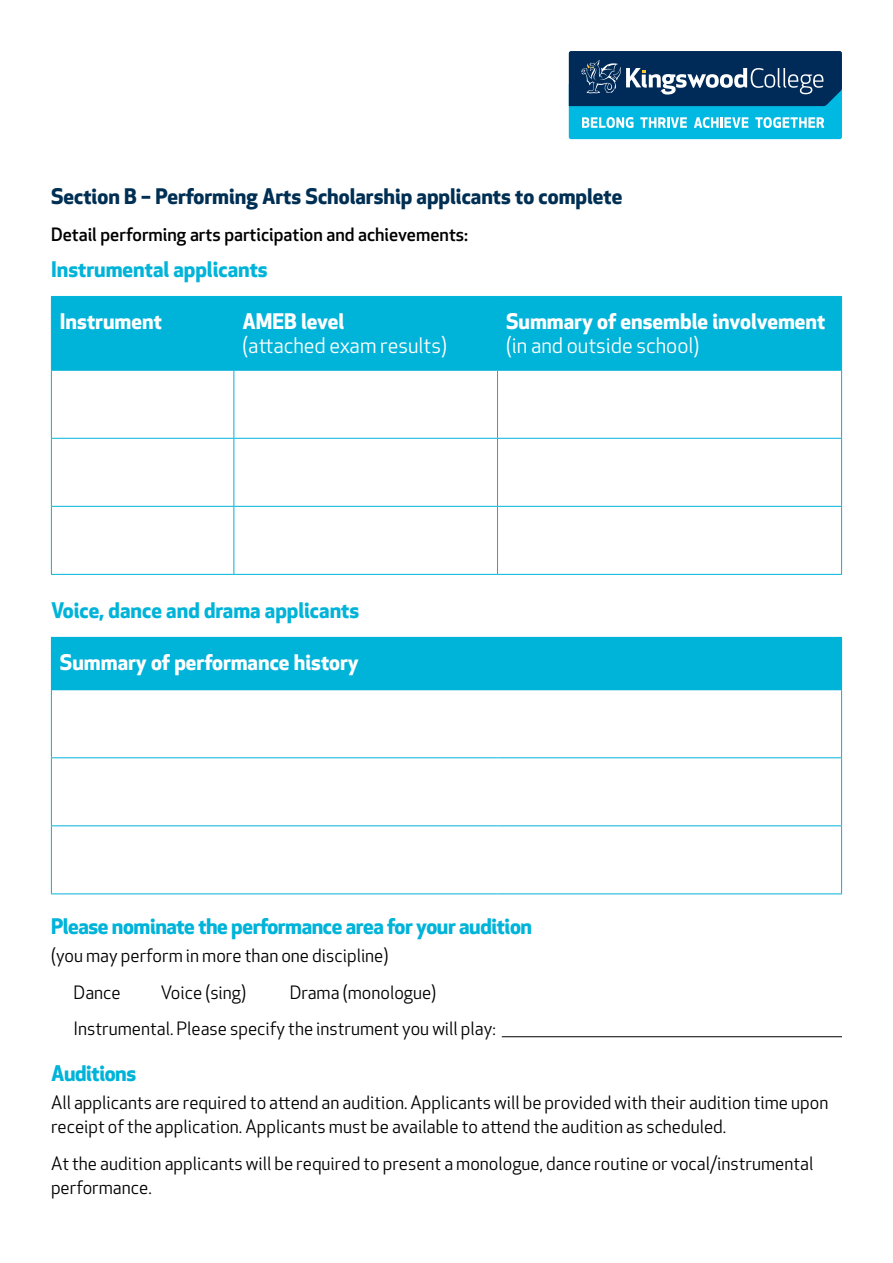
<style>
.page{position:relative;width:893px;height:1263px;background:#fff}
.page>*{position:absolute;margin:0;border:0;box-sizing:border-box;transform-origin:0 0}
.t1{font:700 21px "Apex New";color:#fff}
.t2{font:700 21px "Apex New";letter-spacing:-.02em;color:#00b3d9}
.t3{font:700 21px "Apex New";color:#002f54}
.t4{font:700 21px "Apex New";color:#00b3d9}
.t5{font:21px "Apex New";color:#fff}
.t6{font:18px/36.8px "Apex New";color:#000}
.t7{font:500 18px "Apex New";color:#000}
</style>
<div class="page">
<svg style="left:569px;top:51px;width:273px;height:88px;background:#20749a"></svg>
<hr style="left:502px;top:1036px;width:340px;height:1px;background:#000">
<div style="left:52px;top:297px;width:789px;height:73px;background:#00b3d9"></div>
<hr style="left:51px;top:296px;width:183px;height:1px;background:#00b3d9">
<hr style="left:51px;top:297px;width:1px;height:73px;background:#00b3d9">
<hr style="left:234px;top:296px;width:263px;height:1px;background:#00b3d9">
<hr style="left:233px;top:297px;width:1px;height:73px;background:#00b3d9">
<hr style="left:497px;top:296px;width:345px;height:1px;background:#00b3d9">
<hr style="left:497px;top:297px;width:1px;height:73px;background:#00b3d9">
<hr style="left:841px;top:297px;width:1px;height:73px;background:#00b3d9">
<hr style="left:51px;top:370px;width:183px;height:1px;background:#00b3d9">
<hr style="left:51px;top:371px;width:1px;height:67px;background:#00b3d9">
<hr style="left:234px;top:370px;width:263px;height:1px;background:#00b3d9">
<hr style="left:233px;top:371px;width:1px;height:67px;background:#00b3d9">
<hr style="left:497px;top:370px;width:345px;height:1px;background:#00b3d9">
<hr style="left:497px;top:371px;width:1px;height:67px;background:#00b3d9">
<hr style="left:841px;top:371px;width:1px;height:67px;background:#00b3d9">
<hr style="left:51px;top:438px;width:183px;height:1px;background:#00b3d9">
<hr style="left:51px;top:439px;width:1px;height:67px;background:#00b3d9">
<hr style="left:234px;top:438px;width:263px;height:1px;background:#00b3d9">
<hr style="left:233px;top:439px;width:1px;height:67px;background:#00b3d9">
<hr style="left:497px;top:438px;width:345px;height:1px;background:#00b3d9">
<hr style="left:497px;top:439px;width:1px;height:67px;background:#00b3d9">
<hr style="left:841px;top:439px;width:1px;height:67px;background:#00b3d9">
<hr style="left:51px;top:506px;width:183px;height:1px;background:#00b3d9">
<hr style="left:51px;top:507px;width:1px;height:67px;background:#00b3d9">
<hr style="left:234px;top:506px;width:263px;height:1px;background:#00b3d9">
<hr style="left:233px;top:507px;width:1px;height:67px;background:#00b3d9">
<hr style="left:497px;top:506px;width:345px;height:1px;background:#00b3d9">
<hr style="left:497px;top:507px;width:1px;height:67px;background:#00b3d9">
<hr style="left:841px;top:507px;width:1px;height:67px;background:#00b3d9">
<hr style="left:51px;top:574px;width:183px;height:1px;background:#00b3d9">
<hr style="left:234px;top:574px;width:263px;height:1px;background:#00b3d9">
<hr style="left:497px;top:574px;width:345px;height:1px;background:#00b3d9">
<div style="left:51px;top:637px;width:791px;height:53px;background:#00b3d9"></div>
<hr style="left:51px;top:690px;width:1px;height:67px;background:#00b3d9">
<hr style="left:841px;top:690px;width:1px;height:67px;background:#00b3d9">
<hr style="left:51px;top:757px;width:183px;height:1px;background:#00b3d9">
<hr style="left:51px;top:758px;width:1px;height:67px;background:#00b3d9">
<hr style="left:234px;top:757px;width:263px;height:1px;background:#00b3d9">
<hr style="left:497px;top:757px;width:345px;height:1px;background:#00b3d9">
<hr style="left:841px;top:758px;width:1px;height:67px;background:#00b3d9">
<hr style="left:51px;top:825px;width:183px;height:1px;background:#00b3d9">
<hr style="left:51px;top:826px;width:1px;height:67px;background:#00b3d9">
<hr style="left:234px;top:825px;width:263px;height:1px;background:#00b3d9">
<hr style="left:497px;top:825px;width:345px;height:1px;background:#00b3d9">
<hr style="left:841px;top:826px;width:1px;height:67px;background:#00b3d9">
<hr style="left:51px;top:893px;width:183px;height:1px;background:#00b3d9">
<hr style="left:234px;top:893px;width:263px;height:1px;background:#00b3d9">
<hr style="left:497px;top:893px;width:345px;height:1px;background:#00b3d9">
<p class="t3" style="left:51px;top:181px;width:573px">Section B – Performing Arts Scholarship applicants to complete</p>
<p class="t7" style="left:51px;top:222px;width:419px">Detail performing arts participation and achievements:</p>
<p class="t4" style="left:51px;top:254px;width:218px">Instrumental applicants</p>
<p class="t1" style="left:60px;top:306px;width:103px">Instrument</p>
<p class="t1" style="left:242px;top:306px;width:103px">AMEB level</p>
<p class="t5" style="left:242px;top:332px;width:206px">(attached exam results)</p>
<p class="t1" style="left:506px;top:306px;width:321px">Summary of ensemble involvement</p>
<p class="t5" style="left:506px;top:332px;width:195px">(in and outside school)</p>
<p class="t4" style="left:51px;top:595px;width:310px">Voice, dance and drama applicants</p>
<p class="t1" style="left:60px;top:647px;width:300px">Summary of performance history</p>
<p class="t2" style="left:51px;top:911px;width:483px">Please nominate the performance area for your audition</p>
<p class="t6" style="left:74px;top:937px;width:316px;text-indent:-23px">(you may perform in more than one discipline)<br>Dance</p>
<p class="t6" style="left:74px;top:974px;width:424px;text-indent:216px">Drama (monologue)<br>Instrumental. Please specify the instrument you will play:</p>
<p class="t2" style="left:51px;top:1058px;width:87px">Auditions</p>
<p class="t6" style="left:51px;top:1090px;width:779px;line-height:24px">All applicants are required to attend an audition. Applicants will be provided with their audition time upon receipt of the application. Applicants must be available to attend the audition as scheduled.</p>
<p class="t6" style="left:51px;top:1151px;width:764px;line-height:24px">At the audition applicants will be required to present a monologue, dance routine or vocal/instrumental performance.</p>
<p class="t6" style="left:161px;top:974px;width:87px">Voice (sing)</p>
</div>
